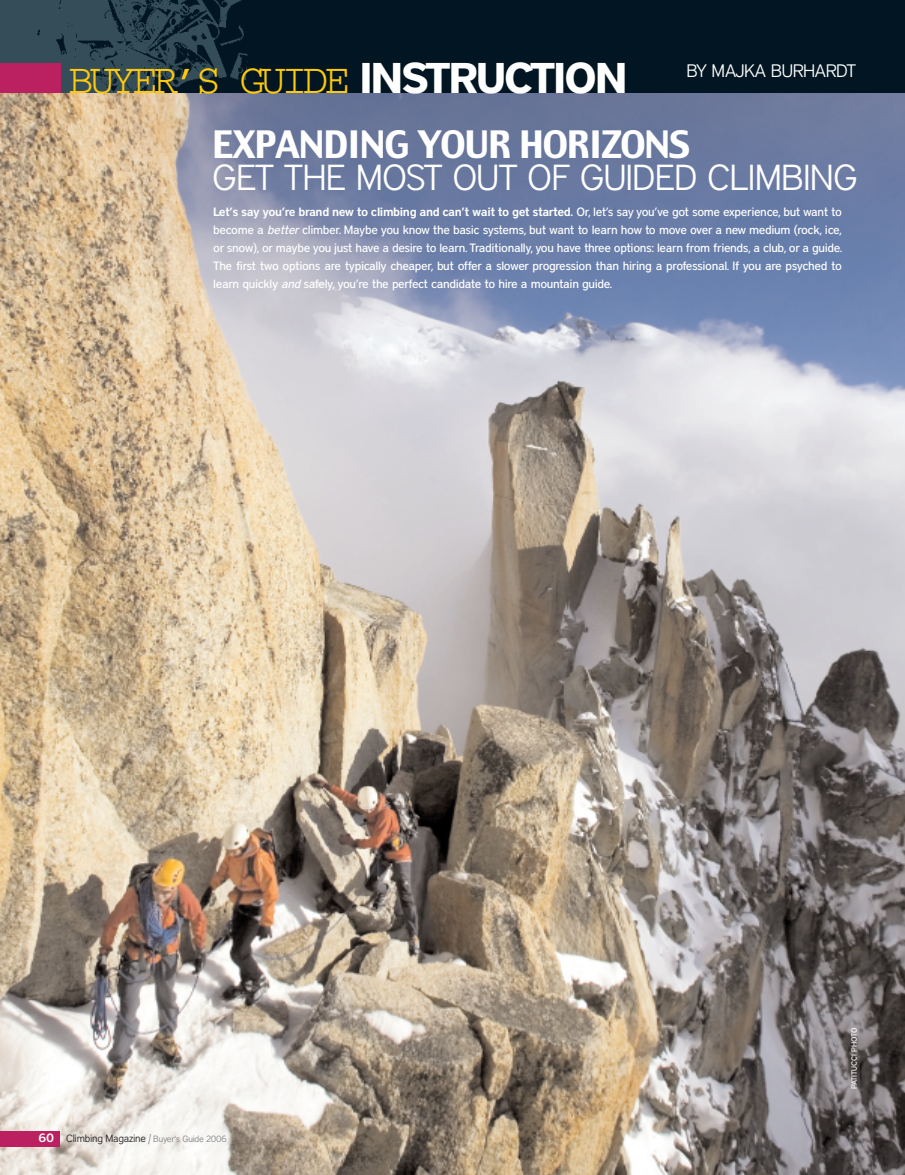
<style>
.page{position:relative;width:905px;height:1175px;background:#fff}
.page>*{position:absolute;margin:0;border:0;box-sizing:border-box;transform-origin:0 0}
.t1{font:42.75px "Courier";letter-spacing:-.105em;color:#feca0a}
.t2{font:37.5px "Charcoal";letter-spacing:-.03em;color:#fff}
.t3{font:300 36px "District";letter-spacing:-.025em;color:#fff}
.t4{font:300 18px "District";letter-spacing:-.03em;color:#fff}
.t5{font:500 12px/18px "District";letter-spacing:-.03em;color:#fff;text-align:justify}
.t6{font:12px "District Demi";letter-spacing:-.035em;color:#fff}
.t7{font:300 10.5px "District";letter-spacing:-.03em;color:#231f20}
.t8{font:500 7.5px "District";color:#fff}
.s1{font-family:"District";font-weight:700;color:#fff}
.s2{font-family:"District";font-weight:500}
.s3{font-style:italic}
.s4{color:#808285}
.s5{font-size:9px;color:#808285}
</style>
<div class="page">
<img style="left:0;top:93px;width:904px;height:1081px">
<div style="left:0;top:0;width:904px;height:93px;background:#011622"></div>
<img style="left:0;top:0;width:248px;height:93px">
<div style="left:0;top:63px;width:61px;height:30px;background:#bb2160"></div>
<div style="left:0;top:1131px;width:60px;height:15px;background:#bb2160"></div>
<h1 class="t1" style="left:68px;top:66px;width:561px">BUYER’S GUIDE <span class="s1">INSTRUCTION</span></h1>
<h3 class="t4" style="left:686px;top:64px;width:171px">BY MAJKA BURHARDT</h3>
<h2 class="t2" style="left:212px;top:123px;width:479px">EXPANDING YOUR HORIZONS</h2>
<h3 class="t3" style="left:212px;top:164px;width:647px">GET THE MOST OUT OF GUIDED CLIMBING</h3>
<p class="t6" style="left:213px;top:208px;width:630px">Let’s say you’re brand new to climbing and can’t wait to get started. <span class="s2">Or, let’s say you’ve got some experience, but want to</span></p>
<p class="t5" style="left:213px;top:222px;width:630px">become a <span class="s3">better</span>climber. Maybe you know the basic systems, but want to learn how to move over a new medium (rock, ice, or snow), or maybe you just have a desire to learn. Traditionally, you have three options: learn from friends, a club, or a guide.<br>The first two options are typically cheaper, but offer a slower progression than hiring a professional. If you are psyched to learn quickly <span class="s3">and</span>safely, you’re the perfect candidate to hire a mountain guide.</p>
<p class="t6" style="left:39px;top:1133px;width:17px">60</p>
<p class="t7" style="left:66px;top:1134px;width:162px">Climbing Magazine <span class="s4">|</span> <span class="s5">Buyer’s Guide 2006</span></p>
<p class="t8" style="left:851px;top:1089px;width:64px;rotate:-90deg">PATITUCCI PHOTO</p>
</div>
